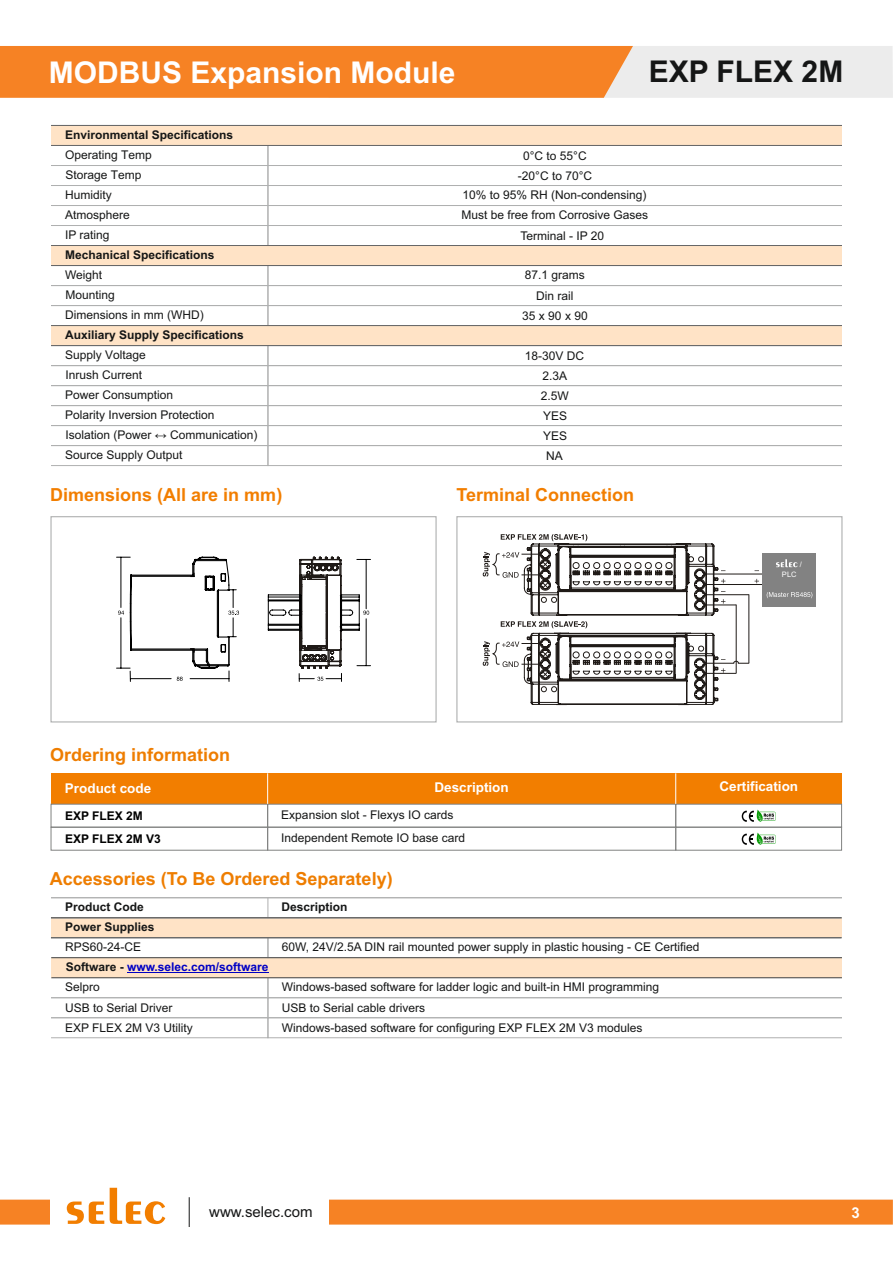
<style>
.page{position:relative;width:893px;height:1263px;background:#fff}
.page>*{position:absolute;margin:0;border:0;box-sizing:border-box;transform-origin:0 0}
.t1{font:700 30px "Arial";color:#fff}
.t2{font:700 30px "Arial";color:#151616}
.t3{font:700 18px "Arial";color:#ee7d00}
.t4{font:700 18px "Arial";color:#f27e00}
.t5{font:15px "Arial";color:#151616}
.t6{font:700 15px "Arial";color:#fff}
.t7{font:700 13.5px "Arial";color:#fff}
.t8{font:12px/20px "Arial";color:#151616}
.t9{font:700 12px "Arial";color:#151616}
.t10{font:700 12px/19.8px "Arial";color:#0000c4}
.t11{font:700 12px/23px "Arial";color:#000}
.t12{font:7.5px "Arial";color:#fff}
.s1{color:#151616}
.s2{font-weight:400;color:#151616}
</style>
<div class="page">
<div style="left:329px;top:46px;width:564px;height:52px;background:#ececec"></div>
<div style="left:0;top:46px;width:633px;height:52px;background:#f68224"></div>
<div style="left:51px;top:125px;width:791px;height:20px;background:#ffe3c6"></div>
<hr style="left:51px;top:145px;width:791px;height:1px;background:#676767">
<hr style="left:51px;top:125px;width:791px;height:1px;background:#676767">
<div style="left:51px;top:165px;width:217px;height:21px;border:1px solid #afb0b0"></div>
<div style="left:51px;top:185px;width:217px;height:21px;border:1px solid #afb0b0"></div>
<div style="left:267px;top:165px;width:575px;height:21px;border:1px solid #afb0b0"></div>
<div style="left:267px;top:185px;width:575px;height:21px;border:1px solid #afb0b0"></div>
<div style="left:51px;top:205px;width:217px;height:21px;border:1px solid #afb0b0"></div>
<div style="left:267px;top:205px;width:575px;height:21px;border:1px solid #afb0b0"></div>
<div style="left:51px;top:245px;width:791px;height:20px;background:#ffe3c6"></div>
<hr style="left:51px;top:265px;width:791px;height:1px;background:#676767">
<hr style="left:51px;top:245px;width:791px;height:1px;background:#676767">
<div style="left:51px;top:285px;width:217px;height:21px;border:1px solid #afb0b0"></div>
<div style="left:51px;top:305px;width:217px;height:21px;border:1px solid #afb0b0"></div>
<div style="left:267px;top:285px;width:575px;height:21px;border:1px solid #afb0b0"></div>
<div style="left:267px;top:305px;width:575px;height:21px;border:1px solid #afb0b0"></div>
<div style="left:51px;top:345px;width:217px;height:21px;border:1px solid #afb0b0"></div>
<div style="left:267px;top:345px;width:575px;height:21px;border:1px solid #afb0b0"></div>
<div style="left:51px;top:326px;width:791px;height:20px;background:#ffe3c6"></div>
<hr style="left:51px;top:345px;width:791px;height:1px;background:#676767">
<hr style="left:51px;top:325px;width:791px;height:1px;background:#676767">
<div style="left:51px;top:365px;width:217px;height:21px;border:1px solid #afb0b0"></div>
<div style="left:51px;top:385px;width:217px;height:21px;border:1px solid #afb0b0"></div>
<div style="left:267px;top:365px;width:575px;height:21px;border:1px solid #afb0b0"></div>
<div style="left:267px;top:385px;width:575px;height:21px;border:1px solid #afb0b0"></div>
<div style="left:51px;top:405px;width:217px;height:21px;border:1px solid #afb0b0"></div>
<div style="left:267px;top:405px;width:575px;height:21px;border:1px solid #afb0b0"></div>
<div style="left:51px;top:425px;width:217px;height:21px;border:1px solid #afb0b0"></div>
<div style="left:51px;top:445px;width:217px;height:21px;border:1px solid #afb0b0"></div>
<div style="left:267px;top:425px;width:575px;height:21px;border:1px solid #afb0b0"></div>
<div style="left:267px;top:445px;width:575px;height:21px;border:1px solid #afb0b0"></div>
<svg style="left:117px;top:556px;width:122px;height:125px"></svg>
<svg style="left:268px;top:556px;width:102px;height:125px"></svg>
<div style="left:50px;top:516px;width:387px;height:206px;border:1px solid #afb0b0"></div>
<hr style="left:703px;top:584px;width:68px;height:1px;background:#1f1a17">
<hr style="left:703px;top:574px;width:68px;height:1px;background:#1f1a17">
<div style="left:763px;top:553px;width:53px;height:53px;background:#828282"></div>
<svg style="left:767px;top:592px;width:45px;height:6px"></svg>
<svg style="left:776px;top:559px;width:22px;height:8px"></svg>
<svg style="left:483px;top:534px;width:276px;height:171px"></svg>
<div style="left:456px;top:516px;width:386px;height:206px;border:1px solid #afb0b0"></div>
<div style="left:676px;top:773px;width:166px;height:31px;background:#f27e00"></div>
<div style="left:51px;top:773px;width:217px;height:31px;background:#f27e00"></div>
<div style="left:51px;top:804px;width:217px;height:23px;border:1px solid #818281"></div>
<div style="left:675px;top:804px;width:167px;height:23px;border:1px solid #818281"></div>
<div style="left:51px;top:918px;width:791px;height:20px;background:#ffe3c6"></div>
<div style="left:267px;top:977px;width:575px;height:21px;border:1px solid #afb0b0"></div>
<div style="left:51px;top:977px;width:217px;height:21px;border:1px solid #afb0b0"></div>
<div style="left:51px;top:957px;width:791px;height:20px;background:#ffe3c6"></div>
<hr style="left:51px;top:917px;width:791px;height:1px;background:#afb0b0">
<hr style="left:51px;top:897px;width:791px;height:1px;background:#afb0b0">
<div style="left:51px;top:937px;width:217px;height:21px;border:1px solid #afb0b0"></div>
<div style="left:267px;top:937px;width:575px;height:21px;border:1px solid #afb0b0"></div>
<hr style="left:51px;top:957px;width:791px;height:1px;background:#4e4e4d">
<hr style="left:51px;top:977px;width:791px;height:1px;background:#4e4e4d">
<div style="left:51px;top:997px;width:217px;height:21px;border:1px solid #afb0b0"></div>
<div style="left:267px;top:997px;width:575px;height:21px;border:1px solid #afb0b0"></div>
<svg style="left:267px;top:898px;width:1px;height:19px"></svg>
<hr style="left:51px;top:917px;width:790px;height:1px;background:#4e4e4d">
<hr style="left:51px;top:937px;width:790px;height:1px;background:#4e4e4d">
<div style="left:51px;top:1017px;width:217px;height:21px;border:1px solid #afb0b0"></div>
<div style="left:267px;top:1017px;width:575px;height:21px;border:1px solid #afb0b0"></div>
<hr style="left:127px;top:972px;width:142px;height:1px;background:#0000c4">
<div style="left:268px;top:773px;width:408px;height:31px;background:#f27e00"></div>
<div style="left:267px;top:804px;width:409px;height:23px;border:1px solid #818281"></div>
<hr style="left:267px;top:773px;width:1px;height:31px;background:#fff">
<hr style="left:675px;top:773px;width:1px;height:31px;background:#fff">
<div style="left:51px;top:827px;width:217px;height:23px;border:1px solid #818281"></div>
<div style="left:675px;top:827px;width:167px;height:23px;border:1px solid #818281"></div>
<div style="left:267px;top:827px;width:409px;height:23px;border:1px solid #818281"></div>
<svg style="left:742px;top:809px;width:34px;height:13px"></svg>
<svg style="left:742px;top:832px;width:34px;height:13px"></svg>
<div style="left:0;top:1199px;width:893px;height:25px;background:#f68224"></div>
<div style="left:50px;top:1185px;width:278px;height:54px;background:#fff"></div>
<svg style="left:67px;top:1201px;width:37px;height:23px"></svg>
<svg style="left:110px;top:1188px;width:55px;height:36px"></svg>
<hr style="left:189px;top:1197px;width:1px;height:30px;background:#151616">
<h1 class="t1" style="left:49px;top:61px;width:408px">MODBUS Expansion Module</h1>
<h1 class="t2" style="left:649px;top:60px;width:196px">EXP FLEX 2M</h1>
<p class="t9" style="left:65px;top:130px;width:170px">Environmental Specifications</p>
<p class="t8" style="left:65px;top:166px;width:78px">Storage Temp<br>Humidity</p>
<p class="t8" style="left:65px;top:226px;width:46px">IP rating</p>
<p class="t8" style="left:65px;top:146px;width:88px">Operating Temp</p>
<p class="t8" style="left:523px;top:147px;width:65px">0°C to 55°C</p>
<p class="t8" style="left:462px;top:167px;width:186px;line-height:18.8px;text-align:center">-20°C to 70°C<br>10% to 95% RH (Non-condensing)</p>
<p class="t8" style="left:520px;top:227px;width:85px">Terminal - IP 20</p>
<p class="t8" style="left:65px;top:205px;width:66px">Atmosphere</p>
<p class="t8" style="left:461px;top:206px;width:188px">Must be free from Corrosive Gases</p>
<p class="t9" style="left:65px;top:250px;width:151px">Mechanical Specifications</p>
<p class="t8" style="left:65px;top:286px;width:140px">Mounting<br>Dimensions in mm (WHD)</p>
<p class="t8" style="left:65px;top:266px;width:39px">Weight</p>
<p class="t8" style="left:525px;top:265px;width:62px">87.1 grams</p>
<p class="t8" style="left:536px;top:287px;width:39px">Din rail</p>
<p class="t8" style="left:522px;top:307px;width:67px">35 x 90 x 90</p>
<p class="t9" style="left:65px;top:330px;width:180px">Auxiliary Supply Specifications</p>
<p class="t8" style="left:65px;top:366px;width:110px">Inrush Current<br>Power Consumption</p>
<p class="t8" style="left:65px;top:346px;width:82px">Supply Voltage</p>
<p class="t8" style="left:525px;top:347px;width:61px">18-30V DC</p>
<p class="t8" style="left:542px;top:367px;width:26px">2.3A</p>
<p class="t8" style="left:541px;top:387px;width:30px">2.5W</p>
<p class="t8" style="left:65px;top:406px;width:151px">Polarity Inversion Protection</p>
<p class="t8" style="left:65px;top:426px;width:194px">Isolation (Power ↔ Communication)<br>Source Supply Output</p>
<p class="t8" style="left:543px;top:407px;width:26px">YES</p>
<p class="t8" style="left:543px;top:427px;width:26px">YES<br>NA</p>
<h2 class="t4" style="left:50px;top:488px;width:234px">Dimensions (All are in mm)</h2>
<h2 class="t4" style="left:456px;top:487px;width:179px">Terminal Connection</h2>
<p class="t12" style="left:800px;top:562px;width:4px">/</p>
<p class="t12" style="left:782px;top:571px;width:16px">PLC</p>
<h2 class="t3" style="left:50px;top:748px;width:182px">Ordering information</h2>
<p class="t7" style="left:65px;top:783px;width:88px">Product code</p>
<p class="t11" style="left:65px;top:805px;width:97px">EXP FLEX 2M<br>EXP FLEX 2M V3</p>
<p class="t8" style="left:281px;top:804px;width:186px;line-height:23px">Expansion slot - Flexys IO cards<br>Independent Remote IO base card</p>
<p class="t7" style="left:434px;top:782px;width:76px">Description</p>
<p class="t7" style="left:719px;top:781px;width:80px">Certification</p>
<h2 class="t3" style="left:50px;top:871px;width:344px">Accessories (To Be Ordered Separately)</h2>
<p class="t9" style="left:65px;top:902px;width:80px">Product Code</p>
<p class="t8" style="left:65px;top:937px;width:78px">RPS60-24-CE</p>
<p class="t8" style="left:282px;top:937px;width:419px">60W, 24V/2.5A DIN rail mounted power supply in plastic housing - CE Certified</p>
<p class="t10" style="left:65px;top:958px;width:205px"><span class="s1">Software -</span> www.selec.com/software<br><span class="s2">Selpro</span></p>
<p class="t9" style="left:281px;top:902px;width:68px">Description</p>
<p class="t9" style="left:65px;top:922px;width:91px">Power Supplies</p>
<p class="t8" style="left:282px;top:978px;width:379px">Windows-based software for ladder logic and built-in HMI programming</p>
<p class="t8" style="left:65px;top:999px;width:109px">USB to Serial Driver</p>
<p class="t8" style="left:282px;top:999px;width:145px">USB to Serial cable drivers</p>
<p class="t8" style="left:65px;top:1019px;width:129px">EXP FLEX 2M V3 Utility</p>
<p class="t8" style="left:282px;top:1019px;width:362px">Windows-based software for configuring EXP FLEX 2M V3 modules</p>
<p class="t5" style="left:209px;top:1206px;width:105px">www.selec.com</p>
<p class="t6" style="left:851px;top:1206px;width:10px">3</p>
</div>
